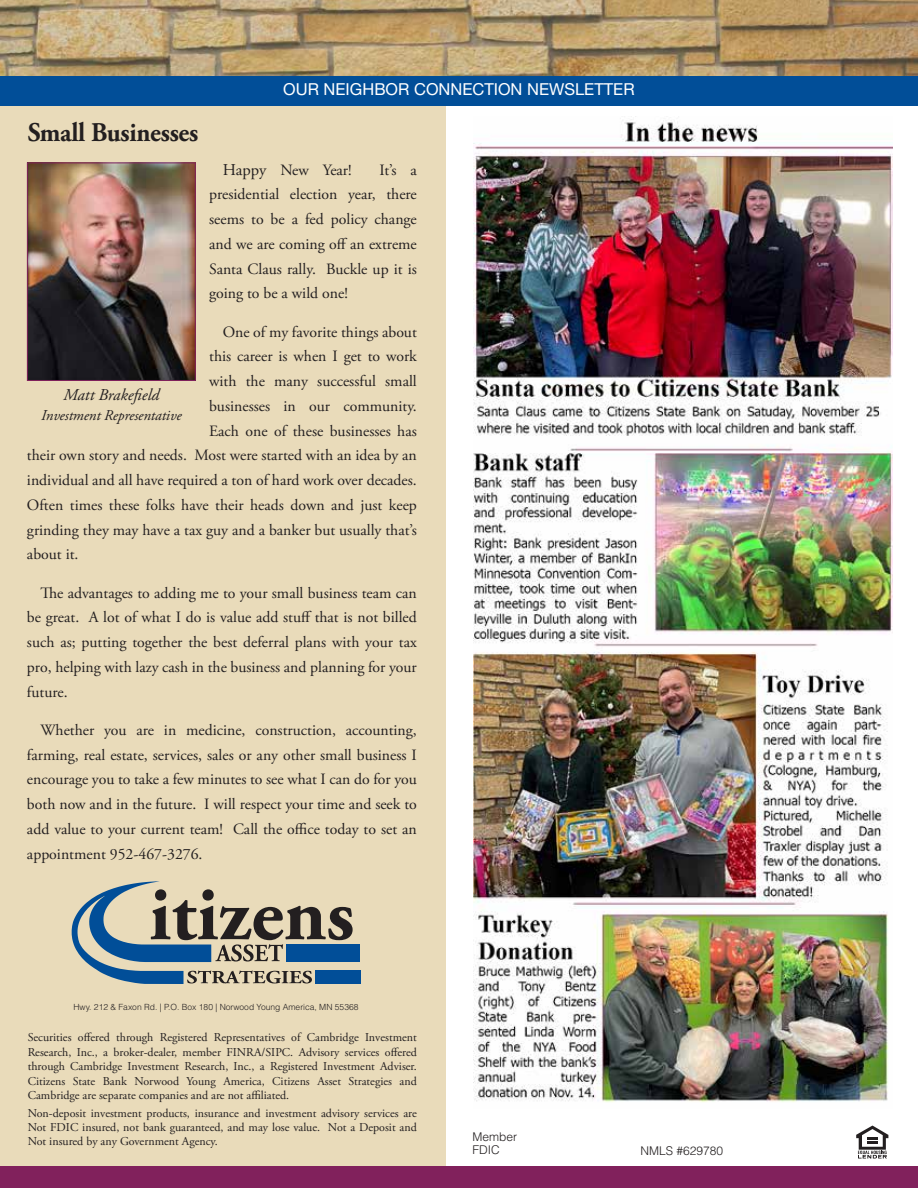
<style>
.page{position:relative;width:918px;height:1188px;background:#fff}
.page>*{position:absolute;margin:0;border:0;box-sizing:border-box;transform-origin:0 0}
.t1{font:700 27px "Adobe Garamond Pro";letter-spacing:-.01em;color:#231f20;scale:.95 1}
.t2{font:16.5px "Helvetica Neue LT Std";color:#fff}
.t3{font:italic 16.5px "Adobe Garamond Pro";color:#231f20}
.t4{font:15.75px/24.8px "Adobe Garamond Pro";color:#231f20;text-align:justify}
.t5{font:italic 15px "Adobe Garamond Pro";letter-spacing:-.005em;color:#231f20}
.t6{font:12px/14.4px "Adobe Garamond Pro";color:#231f20;text-align:justify}
.t7{font:300 12px/13.5px "Helvetica LT Std";color:#231f20}
.t8{font:300 8.55px "Helvetica LT Std";color:#231f20}
.s1{font-size:16.5px}
</style>
<div class="page">
<div style="left:0;top:106px;width:446px;height:1060px;background:#e9dbba"></div>
<img style="left:0;top:0;width:918px;height:76px">
<div style="left:0;top:76px;width:918px;height:30px;background:#014e98"></div>
<svg style="left:856px;top:1126px;width:32px;height:33px"></svg>
<div style="left:0;top:1166px;width:918px;height:22px;background:#81215c"></div>
<svg style="left:72px;top:881px;width:281px;height:103px"></svg>
<div style="left:315px;top:971px;width:45px;height:13px;background:#014e98"></div>
<div style="left:286px;top:944px;width:74px;height:18px;background:#014e98"></div>
<img style="left:29px;top:165px;width:165px;height:214px">
<div style="left:27px;top:163px;width:169px;height:218px;border:1px solid #81215c"></div>
<img style="left:473px;top:119px;width:420px;height:983px">
<h1 class="t1" style="left:28px;top:117px;width:181px">Small Businesses</h1>
<p class="t2" style="left:283px;top:80px;width:353px">OUR NEIGHBOR CONNECTION NEWSLETTER</p>
<p class="t4" style="left:209px;top:158px;width:209px;text-indent:170px">It’s a presidential election year, there seems to be a fed policy change and we are coming off an extreme Santa Claus rally. Buckle up it is going to be a wild one!</p>
<p class="t4" style="left:223px;top:320px;width:196px">One of my favorite things about</p>
<p class="t4" style="left:209px;top:345px;width:209px">this career is when I get to work</p>
<p class="t4" style="left:209px;top:369px;width:209px">with the many successful small</p>
<p class="t4" style="left:209px;top:394px;width:209px">businesses in our community.</p>
<p class="t4" style="left:209px;top:419px;width:209px">Each one of these businesses has</p>
<p class="t4" style="left:27px;top:444px;width:391px">their own story and needs. Most were started with an idea by an</p>
<p class="t4" style="left:27px;top:468px;width:391px">individual and all have required a ton of hard work over decades.</p>
<p class="t4" style="left:27px;top:493px;width:391px">Often times these folks have their heads down and just keep</p>
<p class="t4" style="left:27px;top:518px;width:391px">grinding they may have a tax guy and a banker but usually that’s</p>
<p class="t4" style="left:27px;top:543px;width:53px">about it.</p>
<p class="t4" style="left:27px;top:581px;width:391px;text-indent:13px">The advantages to adding me to your small business team can be great. A lot of what I do is value add stuff that is not billed such as; putting together the best deferral plans with your tax pro, helping with lazy cash in the business and planning for your future.</p>
<p class="t4" style="left:27px;top:718px;width:391px;text-indent:13px">Whether you are in medicine, construction, accounting, farming, real estate, services, sales or any other small business I encourage you to take a few minutes to see what I can do for you both now and in the future. I will respect your time and seek to add value to your current team! Call the office today to set an appointment 952-467-3276.</p>
<p class="t4" style="left:223px;top:158px;width:130px"><span class="s1">Happy</span> New Year!</p>
<p class="t3" style="left:63px;top:385px;width:98px">Matt Brakefield</p>
<p class="t5" style="left:41px;top:407px;width:142px">Investment Representative</p>
<p class="t8" style="left:73px;top:1001px;width:287px">Hwy. 212 &amp; Faxon Rd. | P.O. Box 180 | Norwood Young America, MN 55368</p>
<p class="t6" style="left:28px;top:1031px;width:391px">Securities offered through Registered Representatives of Cambridge Investment Research, Inc., a broker-dealer, member FINRA/SIPC. Advisory services offered through Cambridge Investment Research, Inc., a Registered Investment Adviser.<br>Citizens State Bank Norwood Young America, Citizens Asset Strategies and Cambridge are separate companies and are not affiliated.</p>
<p class="t6" style="left:28px;top:1106px;width:391px">Non-deposit investment products, insurance and investment advisory services are Not FDIC insured, not bank guaranteed, and may lose value. Not a Deposit and Not insured by any Government Agency.</p>
<p class="t7" style="left:473px;top:1130px;width:46px">Member<br>FDIC</p>
<p class="t7" style="left:640px;top:1144px;width:84px">NMLS #629780</p>
</div>
